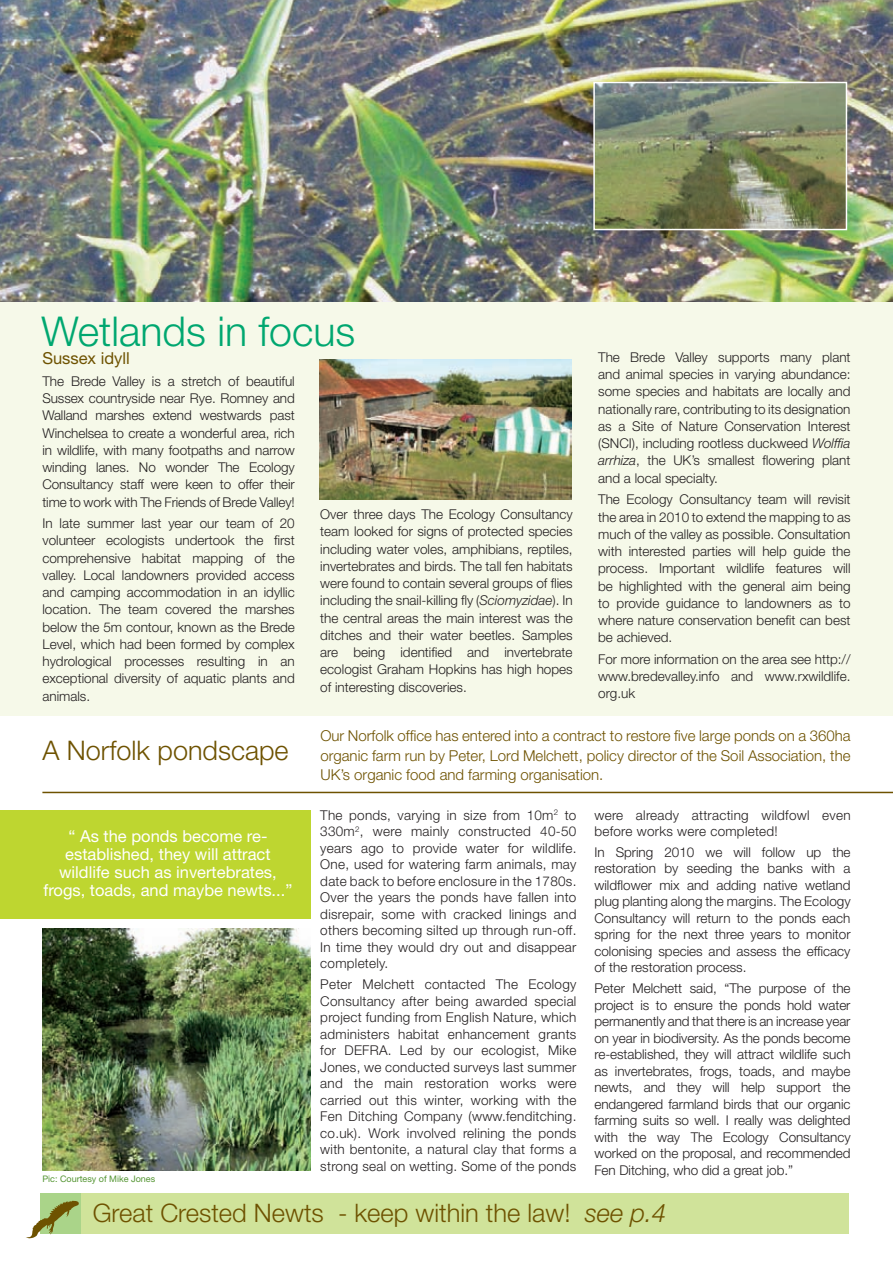
<style>
.page{position:relative;width:893px;height:1264px;background:#fff}
.page>*{position:absolute;margin:0;border:0;box-sizing:border-box;transform-origin:0 0}
.Text_Basic{font:300 41.1px "Helvetica Neue";color:#00a770}
.Text_Basic-2{font:300 27px "Helvetica Neue";color:#6e5200}
.Text_Basic-3{font:300 25.5px "Helvetica Neue";color:#6e5200}
.Text_Basic-4{font:16.5px/18px "Helvetica Neue";color:#fff;text-align:center}
.Sub_Heads{font:16.5px "Helvetica Neue";color:#6e5200}
.Text_Basic-5{font:300 15px/19.5px "Helvetica Neue";color:#6e5200;text-align:justify}
.Text_Basic-6{font:300 13.5px/17.2px "Helvetica Neue";color:#231f20;text-align:justify}
.Text_Basic-7{font:300 13.5px/16.5px "Helvetica Neue";letter-spacing:.02em;color:#231f20}
.t1{font:9px "Helvetica Neue";color:#549532}
.s1{font-style:italic}
</style>
<div class="page">
<div style="left:0;top:0;width:893px;height:715px;background:#f6f9e9"></div>
<img style="left:0;top:0;width:892px;height:301px">
<img style="left:596px;top:85px;width:248px;height:142px">
<div style="left:593px;top:82px;width:254px;height:148px;border:2px solid #fff"></div>
<img style="left:319px;top:359px;width:253px;height:140px">
<div style="left:40px;top:1193px;width:809px;height:40px;background:#d0e39a"></div>
<div style="left:41px;top:1193px;width:40px;height:40px;background:#aad489"></div>
<svg style="left:26px;top:1200px;width:53px;height:38px"></svg>
<div style="left:0;top:810px;width:310px;height:108px;background:#bed630"></div>
<hr style="left:42px;top:791px;width:851px;height:2px;background:#6e5200">
<img style="left:42px;top:928px;width:268px;height:241px">
<p class="Text_Basic" style="left:41px;top:306px;width:315px">Wetlands in focus</p>
<p class="Sub_Heads" style="left:42px;top:348px;width:89px">Sussex idyll</p>
<p class="Text_Basic-6" style="left:42px;top:372px;width:254px">The Brede Valley is a stretch of beautiful Sussex countryside near Rye. Romney and Walland marshes extend westwards past Winchelsea to create a wonderful area, rich in wildlife, with many footpaths and narrow winding lanes. No wonder The Ecology Consultancy staff were keen to offer their time to work with The Friends of Brede Valley!</p>
<p class="Text_Basic-6" style="left:42px;top:514px;width:254px">In late summer last year our team of 20 volunteer ecologists undertook the first comprehensive habitat mapping of the valley. Local landowners provided access and camping accommodation in an idyllic location. The team covered the marshes below the 5m contour, known as the Brede Level, which had been formed by complex hydrological processes resulting in an exceptional diversity of aquatic plants and animals.</p>
<p class="Text_Basic-6" style="left:320px;top:505px;width:254px">Over three days The Ecology Consultancy team looked for signs of protected species including water voles, amphibians, reptiles, invertebrates and birds. The tall fen habitats were found to contain several groups of flies including the snail-killing fly (<span class="s1">Sciomyzidae</span>). In the central areas the main interest was the ditches and their water beetles. Samples are being identified and invertebrate ecologist Graham Hopkins has high hopes of interesting discoveries.</p>
<p class="Text_Basic-6" style="left:598px;top:348px;width:254px">The Brede Valley supports many plant and animal species in varying abundance: some species and habitats are locally and nationally rare, contributing to its designation as a Site of Nature Conservation Interest (SNCI), including rootless duckweed <span class="s1">Wolffia arrhiza</span>, the UK’s smallest flowering plant and a local specialty.</p>
<p class="Text_Basic-6" style="left:598px;top:490px;width:254px">The Ecology Consultancy team will revisit the area in 2010 to extend the mapping to as much of the valley as possible. Consultation with interested parties will help guide the process. Important wildlife features will be highlighted with the general aim being to provide guidance to landowners as to where nature conservation benefit can best be achieved.</p>
<p class="Text_Basic-6" style="left:598px;top:650px;width:254px">For more information on the area see http:// www.bredevalley.info and www.rxwildlife. org.uk</p>
<p class="Text_Basic-2" style="left:42px;top:733px;width:248px">A Norfolk pondscape</p>
<p class="Text_Basic-5" style="left:320px;top:725px;width:531px">Our Norfolk office has entered into a contract to restore five large ponds on a 360ha organic farm run by Peter, Lord Melchett, policy director of the Soil Association, the UK’s organic food and farming organisation.</p>
<p class="Text_Basic-6" style="left:320px;top:806px;width:258px;line-height:16.5px">The ponds, varying in size from 10m<sup>2</sup> to 330m<sup>2</sup>, were mainly constructed 40-50 years ago to provide water for wildlife.<br>One, used for watering farm animals, may date back to before enclosure in the 1780s.<br>Over the years the ponds have fallen into disrepair, some with cracked linings and others becoming silted up through run-off.<br>In time they would dry out and disappear completely.</p>
<p class="Text_Basic-6" style="left:320px;top:975px;width:258px;line-height:16.5px">Peter Melchett contacted The Ecology Consultancy after being awarded special project funding from English Nature, which administers habitat enhancement grants for DEFRA. Led by our ecologist, Mike Jones, we conducted surveys last summer and the main restoration works were carried out this winter, working with the Fen Ditching Company (www.fenditching. co.uk). Work involved relining the ponds with bentonite, a natural clay that forms a strong seal on wetting. Some of the ponds</p>
<p class="Text_Basic-7" style="left:594px;top:806px;width:258px">were already attracting wildfowl even before works were completed!</p>
<p class="Text_Basic-6" style="left:594px;top:843px;width:258px;line-height:16.5px">In Spring 2010 we will follow up the restoration by seeding the banks with a wildflower mix and adding native wetland plug planting along the margins. The Ecology Consultancy will return to the ponds each spring for the next three years to monitor colonising species and assess the efficacy of the restoration process.</p>
<p class="Text_Basic-6" style="left:594px;top:979px;width:258px;line-height:16.5px">Peter Melchett said, “The purpose of the project is to ensure the ponds hold water permanently and that there is an increase year on year in biodiversity. As the ponds become re-established, they will attract wildlife such as invertebrates, frogs, toads, and maybe newts, and they will help support the endangered farmland birds that our organic farming suits so well. I really was delighted with the way The Ecology Consultancy worked on the proposal, and recommended Fen Ditching, who did a great job.”</p>
<p class="Text_Basic-3" style="left:93px;top:1197px;width:575px">Great Crested Newts - keep within the law! <span class="s1">see p.4</span></p>
<p class="Text_Basic-4" style="left:43px;top:826px;width:250px">“ As the ponds become re&shy;established, they will attract wildlife such as invertebrates, frogs, toads, and maybe newts...”</p>
<p class="t1" style="left:42px;top:1172px;width:114px">Pic: Courtesy of Mike Jones</p>
</div>
